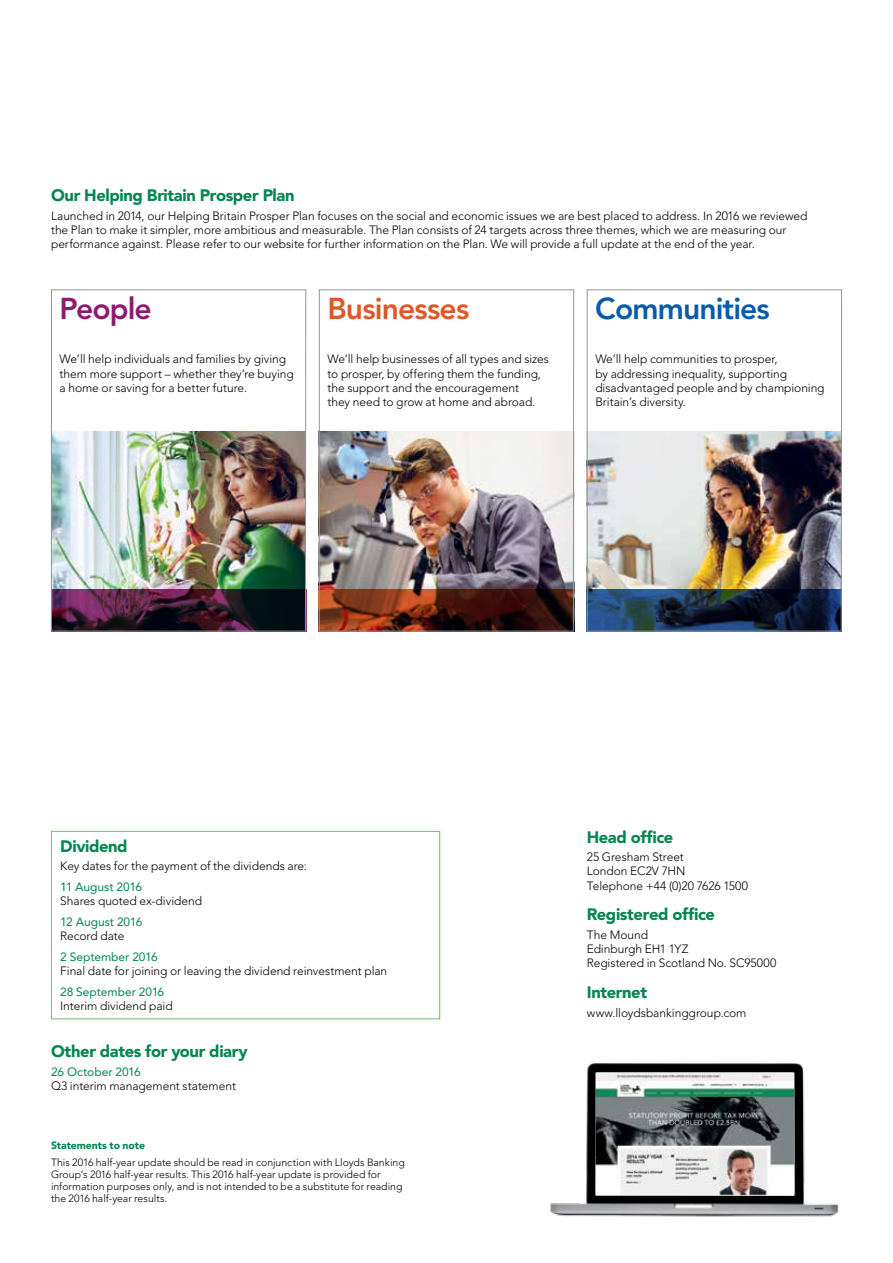
<style>
.page{position:relative;width:893px;height:1263px;background:#fff}
.page>*{position:absolute;margin:0;border:0;box-sizing:border-box;transform-origin:0 0}
.t1{font:800 30px "Avenir LT Std";letter-spacing:-.03em;color:#065baa}
.t2{font:800 30px "Avenir LT Std";letter-spacing:-.03em;color:#dd5928}
.t3{font:800 30px "Avenir LT Std";letter-spacing:-.03em;color:#8d1b6f}
.t4{font:900 16.5px "Avenir LT Std";letter-spacing:-.02em;color:#00864f}
.t5{font:300 12px/14.2px "Avenir LT Std";letter-spacing:-.005em;color:#000}
.t6{font:12px "Avenir LT Std";letter-spacing:-.01em;color:#00864f}
.t7{font:300 10.5px/12px "Avenir LT Std";color:#000}
.t8{font:900 10.5px "Avenir LT Std";letter-spacing:-.005em;color:#00864f}
</style>
<div class="page">
<div style="left:51px;top:831px;width:389px;height:188px;border:1px solid #6ec05d"></div>
<img style="left:550px;top:1063px;width:289px;height:154px">
<img style="left:596px;top:1073px;width:198px;height:122px">
<img style="left:51px;top:289px;width:256px;height:343px">
<img style="left:319px;top:289px;width:255px;height:343px">
<img style="left:586px;top:289px;width:256px;height:343px">
<h2 class="t4" style="left:51px;top:186px;width:245px">Our Helping Britain Prosper Plan</h2>
<p class="t5" style="left:51px;top:209px;width:758px">Launched in 2014, our Helping Britain Prosper Plan focuses on the social and economic issues we are best placed to address. In 2016 we reviewed the Plan to make it simpler, more ambitious and measurable. The Plan consists of 24 targets across three themes, which we are measuring our performance against. Please refer to our website for further information on the Plan. We will provide a full update at the end of the year.</p>
<h1 class="t3" style="left:60px;top:291px;width:94px">People</h1>
<h1 class="t2" style="left:327px;top:291px;width:143px">Businesses</h1>
<h1 class="t1" style="left:595px;top:291px;width:176px">Communities</h1>
<p class="t5" style="left:60px;top:352px;width:236px">We’ll help individuals and families by giving them more support – whether they’re buying a home or saving for a better future.</p>
<p class="t5" style="left:327px;top:352px;width:223px">We’ll help businesses of all types and sizes to prosper, by offering them the funding, the support and the encouragement<br>they need to grow at home and abroad.</p>
<p class="t5" style="left:595px;top:352px;width:231px">We’ll help communities to prosper,<br>by addressing inequality, supporting disadvantaged people and by championing Britain’s diversity.</p>
<h2 class="t4" style="left:60px;top:836px;width:69px">Dividend</h2>
<p class="t5" style="left:60px;top:859px;width:248px">Key dates for the payment of the dividends are:</p>
<p class="t6" style="left:60px;top:880px;width:83px">11 August 2016</p>
<p class="t5" style="left:60px;top:894px;width:143px">Shares quoted ex-dividend</p>
<p class="t6" style="left:60px;top:915px;width:84px">12 August 2016</p>
<p class="t5" style="left:60px;top:929px;width:66px">Record date</p>
<p class="t6" style="left:60px;top:950px;width:99px">2 September 2016</p>
<p class="t5" style="left:60px;top:964px;width:329px">Final date for joining or leaving the dividend reinvestment plan</p>
<p class="t6" style="left:60px;top:984px;width:105px">28 September 2016</p>
<p class="t5" style="left:60px;top:999px;width:114px">Interim dividend paid</p>
<h2 class="t4" style="left:51px;top:1041px;width:198px">Other dates for your diary</h2>
<p class="t6" style="left:51px;top:1065px;width:91px">26 October 2016</p>
<p class="t5" style="left:51px;top:1079px;width:186px">Q3 interim management statement</p>
<p class="t8" style="left:51px;top:1139px;width:96px">Statements to note</p>
<p class="t7" style="left:51px;top:1156px;width:355px">This 2016 half-year update should be read in conjunction with Lloyds Banking Group’s 2016 half-year results. This 2016 half-year update is provided for information purposes only, and is not intended to be a substitute for reading the 2016 half-year results.</p>
<h2 class="t4" style="left:587px;top:827px;width:88px">Head office</h2>
<p class="t5" style="left:587px;top:850px;width:163px">25 Gresham Street<br>London EC2V 7HN<br>Telephone +44 (0)20 7626 1500</p>
<h2 class="t4" style="left:587px;top:905px;width:130px">Registered office</h2>
<p class="t5" style="left:587px;top:928px;width:191px">The Mound<br>Edinburgh EH1 1YZ<br>Registered in Scotland No. SC95000</p>
<h2 class="t4" style="left:587px;top:982px;width:62px">Internet</h2>
<p class="t5" style="left:587px;top:1005px;width:161px">www.lloydsbankinggroup.com</p>
</div>
